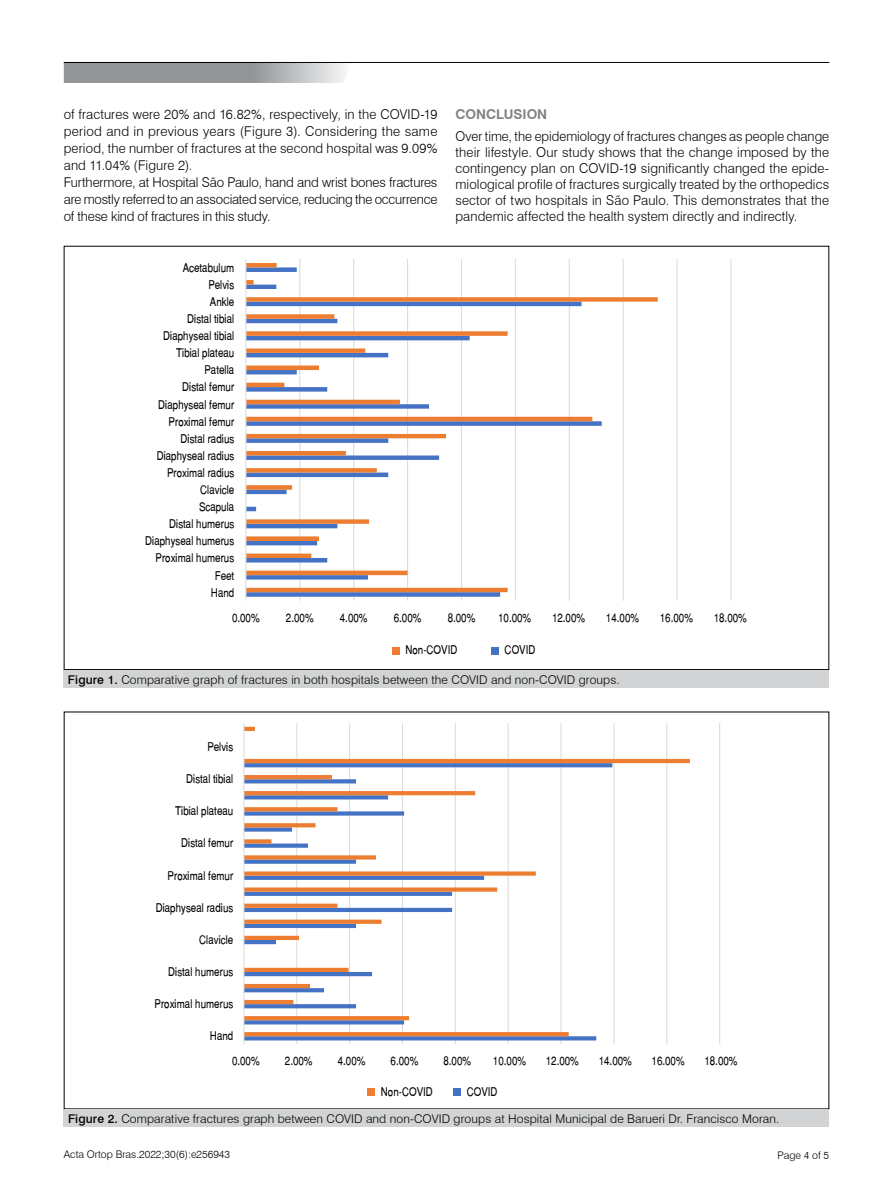
<style>
.page{position:relative;width:893px;height:1191px;background:#fff}
.page>*{position:absolute;margin:0;border:0;box-sizing:border-box;transform-origin:0 0}
.t1{font:300 13.5px/17px "Swiss 721 BT";letter-spacing:.005em;color:#000}
.t2{font:700 13.5px "Swiss 721 BT";color:#808285}
.t3{font:12px "Helvetica Narrow";color:#000}
.t4{font:300 12px "Swiss 721 BT";letter-spacing:.01em;color:#000}
.t5{font:300 10.5px "Swiss 721 BT";color:#000}
.s1{font-weight:500}
</style>
<div class="page">
<svg style="left:64px;top:63px;width:281px;height:20px;background:#a2a4a7"></svg>
<hr style="left:64px;top:62px;width:765px;height:1px;background:#000">
<hr style="left:296px;top:723px;width:1px;height:321px;background:#dcddde">
<hr style="left:349px;top:723px;width:1px;height:321px;background:#dcddde">
<hr style="left:402px;top:723px;width:1px;height:321px;background:#dcddde">
<hr style="left:455px;top:723px;width:1px;height:321px;background:#dcddde">
<hr style="left:508px;top:723px;width:1px;height:321px;background:#dcddde">
<hr style="left:560px;top:723px;width:2px;height:321px;background:#dcddde">
<hr style="left:613px;top:723px;width:1px;height:321px;background:#dcddde">
<hr style="left:666px;top:723px;width:1px;height:321px;background:#dcddde">
<hr style="left:719px;top:723px;width:1px;height:321px;background:#dcddde">
<svg style="left:244px;top:1036px;width:352px;height:4px"></svg>
<svg style="left:244px;top:1020px;width:160px;height:4px"></svg>
<svg style="left:244px;top:1004px;width:112px;height:4px"></svg>
<svg style="left:244px;top:988px;width:80px;height:4px"></svg>
<hr style="left:244px;top:972px;width:128px;height:4px;background:#4472c4">
<hr style="left:244px;top:940px;width:32px;height:4px;background:#4472c4">
<hr style="left:244px;top:924px;width:112px;height:4px;background:#4472c4">
<div style="left:244px;top:907px;width:208px;height:5px;background:#4472c4"></div>
<div style="left:244px;top:891px;width:208px;height:5px;background:#4472c4"></div>
<div style="left:244px;top:875px;width:240px;height:5px;background:#4472c4"></div>
<svg style="left:244px;top:859px;width:112px;height:4px"></svg>
<svg style="left:244px;top:843px;width:64px;height:4px"></svg>
<svg style="left:244px;top:827px;width:48px;height:4px"></svg>
<svg style="left:244px;top:811px;width:160px;height:4px"></svg>
<svg style="left:244px;top:795px;width:144px;height:4px"></svg>
<svg style="left:244px;top:779px;width:112px;height:4px"></svg>
<svg style="left:244px;top:763px;width:368px;height:4px"></svg>
<svg style="left:244px;top:1032px;width:325px;height:4px"></svg>
<svg style="left:244px;top:1016px;width:165px;height:4px"></svg>
<hr style="left:244px;top:1000px;width:49px;height:4px;background:#ed7d31">
<hr style="left:244px;top:984px;width:66px;height:4px;background:#ed7d31">
<div style="left:244px;top:967px;width:105px;height:5px;background:#ed7d31"></div>
<div style="left:244px;top:935px;width:55px;height:5px;background:#ed7d31"></div>
<div style="left:244px;top:919px;width:138px;height:5px;background:#ed7d31"></div>
<svg style="left:244px;top:903px;width:93px;height:4px"></svg>
<svg style="left:244px;top:887px;width:253px;height:4px"></svg>
<svg style="left:244px;top:871px;width:292px;height:4px"></svg>
<svg style="left:244px;top:855px;width:132px;height:4px"></svg>
<svg style="left:244px;top:839px;width:27px;height:4px"></svg>
<svg style="left:244px;top:823px;width:71px;height:4px"></svg>
<svg style="left:244px;top:807px;width:93px;height:4px"></svg>
<svg style="left:244px;top:791px;width:231px;height:4px"></svg>
<hr style="left:244px;top:775px;width:88px;height:4px;background:#ed7d31">
<hr style="left:244px;top:759px;width:446px;height:4px;background:#ed7d31">
<hr style="left:244px;top:727px;width:11px;height:4px;background:#ed7d31">
<hr style="left:243px;top:723px;width:1px;height:321px;background:#dcddde">
<div style="left:368px;top:1088px;width:7px;height:8px;background:#ed7d31"></div>
<div style="left:453px;top:1088px;width:8px;height:8px;background:#4472c4"></div>
<hr style="left:299px;top:259px;width:1px;height:342px;background:#dcddde">
<hr style="left:353px;top:259px;width:1px;height:342px;background:#dcddde">
<hr style="left:407px;top:259px;width:1px;height:342px;background:#dcddde">
<hr style="left:461px;top:259px;width:1px;height:342px;background:#dcddde">
<hr style="left:515px;top:259px;width:1px;height:342px;background:#dcddde">
<hr style="left:569px;top:259px;width:1px;height:342px;background:#dcddde">
<hr style="left:623px;top:259px;width:1px;height:342px;background:#dcddde">
<hr style="left:676px;top:259px;width:2px;height:342px;background:#dcddde">
<hr style="left:730px;top:259px;width:1px;height:342px;background:#dcddde">
<svg style="left:246px;top:263px;width:412px;height:329px"></svg>
<hr style="left:245px;top:259px;width:1px;height:342px;background:#dcddde">
<div style="left:393px;top:647px;width:7px;height:7px;background:#ed7d31"></div>
<div style="left:492px;top:647px;width:7px;height:7px;background:#4472c4"></div>
<div style="left:64px;top:670px;width:765px;height:18px;background:#d1d3d4"></div>
<div style="left:64px;top:1109px;width:765px;height:18px;background:#d1d3d4"></div>
<p class="t1" style="left:64px;top:105px;width:375px">of fractures were 20% and 16.82%, respectively, in the COVID-19 period and in previous years (Figure 3). Considering the same period, the number of fractures at the second hospital was 9.09% and 11.04% (Figure 2).<br>Furthermore, at Hospital São Paulo, hand and wrist bones fractures are mostly referred to an associated service, reducing the occurrence of these kind of fractures in this study.</p>
<p class="t3" style="left:183px;top:260px;width:53px">Acetabulum</p>
<p class="t3" style="left:208px;top:277px;width:27px">Pelvis</p>
<p class="t3" style="left:210px;top:294px;width:26px">Ankle</p>
<p class="t3" style="left:187px;top:312px;width:49px">Distal tibial</p>
<p class="t3" style="left:163px;top:329px;width:73px">Diaphyseal tibial</p>
<p class="t3" style="left:176px;top:346px;width:60px">Tibial plateau</p>
<p class="t3" style="left:204px;top:363px;width:31px">Patella</p>
<p class="t3" style="left:182px;top:380px;width:54px">Distal femur</p>
<p class="t3" style="left:158px;top:397px;width:78px">Diaphyseal femur</p>
<p class="t3" style="left:169px;top:414px;width:67px">Proximal femur</p>
<p class="t3" style="left:181px;top:431px;width:55px">Distal radius</p>
<p class="t3" style="left:157px;top:448px;width:79px">Diaphyseal radius</p>
<p class="t3" style="left:167px;top:465px;width:69px">Proximal radius</p>
<p class="t3" style="left:200px;top:482px;width:36px">Clavicle</p>
<p class="t3" style="left:199px;top:499px;width:37px">Scapula</p>
<p class="t3" style="left:169px;top:516px;width:67px">Distal humerus</p>
<p class="t3" style="left:145px;top:534px;width:91px">Diaphyseal humerus</p>
<p class="t3" style="left:156px;top:551px;width:80px">Proximal humerus</p>
<p class="t3" style="left:215px;top:568px;width:21px">Feet</p>
<p class="t3" style="left:211px;top:585px;width:25px">Hand</p>
<p class="t2" style="left:455px;top:106px;width:93px">CONCLUSION</p>
<p class="t1" style="left:455px;top:128px;width:375px;line-height:15.9px;text-align:justify">Over time, the epidemiology of fractures changes as people change their lifestyle. Our study shows that the change imposed by the contingency plan on COVID-19 significantly changed the epide&shy;miological profile of fractures surgically treated by the orthopedics sector of two hospitals in São Paulo. This demonstrates that the pandemic affected the health system directly and indirectly.</p>
<p class="t3" style="left:232px;top:610px;width:29px">0.00%</p>
<p class="t3" style="left:286px;top:610px;width:29px">2.00%</p>
<p class="t3" style="left:340px;top:610px;width:29px">4.00%</p>
<p class="t3" style="left:394px;top:610px;width:29px">6.00%</p>
<p class="t3" style="left:448px;top:610px;width:29px">8.00%</p>
<p class="t3" style="left:498px;top:610px;width:35px">10.00%</p>
<p class="t3" style="left:552px;top:610px;width:35px">12.00%</p>
<p class="t3" style="left:606px;top:610px;width:35px">14.00%</p>
<p class="t3" style="left:660px;top:610px;width:35px">16.00%</p>
<p class="t3" style="left:714px;top:610px;width:35px">18.00%</p>
<p class="t3" style="left:405px;top:643px;width:54px">Non-COVID</p>
<p class="t3" style="left:505px;top:643px;width:32px">COVID</p>
<p class="t4" style="left:68px;top:672px;width:553px"><span class="s1">Figure 1.</span> Comparative graph of fractures in both hospitals between the COVID and non-COVID groups.</p>
<p class="t3" style="left:207px;top:739px;width:27px">Pelvis</p>
<p class="t3" style="left:186px;top:771px;width:49px">Distal tibial</p>
<p class="t3" style="left:175px;top:803px;width:60px">Tibial plateau</p>
<p class="t3" style="left:181px;top:836px;width:54px">Distal femur</p>
<p class="t3" style="left:168px;top:868px;width:67px">Proximal femur</p>
<p class="t3" style="left:156px;top:900px;width:79px">Diaphyseal radius</p>
<p class="t3" style="left:199px;top:932px;width:36px">Clavicle</p>
<p class="t3" style="left:168px;top:964px;width:67px">Distal humerus</p>
<p class="t3" style="left:155px;top:996px;width:80px">Proximal humerus</p>
<p class="t3" style="left:210px;top:1028px;width:25px">Hand</p>
<p class="t3" style="left:232px;top:1054px;width:29px">0.00%</p>
<p class="t3" style="left:285px;top:1054px;width:29px">2.00%</p>
<p class="t3" style="left:338px;top:1054px;width:29px">4.00%</p>
<p class="t3" style="left:391px;top:1054px;width:29px">6.00%</p>
<p class="t3" style="left:443px;top:1054px;width:29px">8.00%</p>
<p class="t3" style="left:493px;top:1054px;width:35px">10.00%</p>
<p class="t3" style="left:546px;top:1054px;width:35px">12.00%</p>
<p class="t3" style="left:599px;top:1054px;width:35px">14.00%</p>
<p class="t3" style="left:652px;top:1054px;width:35px">16.00%</p>
<p class="t3" style="left:704px;top:1054px;width:35px">18.00%</p>
<p class="t3" style="left:381px;top:1084px;width:54px">Non-COVID</p>
<p class="t3" style="left:467px;top:1084px;width:32px">COVID</p>
<p class="t4" style="left:68px;top:1111px;width:713px"><span class="s1">Figure 2.</span> Comparative fractures graph between COVID and non-COVID groups at Hospital Municipal de Barueri Dr. Francisco Moran.</p>
<p class="t5" style="left:64px;top:1147px;width:168px">Acta Ortop Bras.2022;30(6):e256943</p>
<p class="t5" style="left:778px;top:1148px;width:53px">Page 4 of 5</p>
</div>
